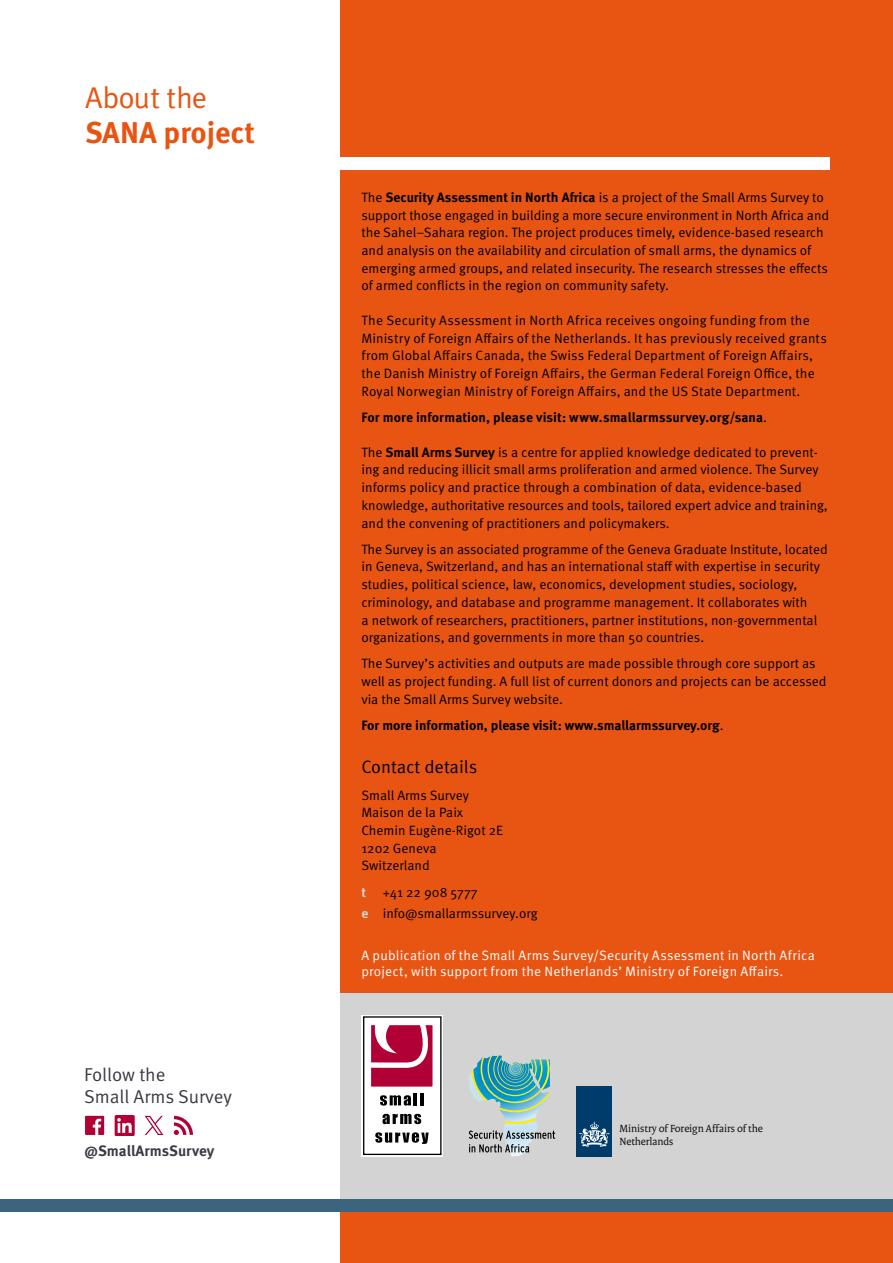
<style>
.page{position:relative;width:893px;height:1263px;background:#fff}
.page>*{position:absolute;margin:0;border:0;box-sizing:border-box;transform-origin:0 0}
.t1{font:700 30px "Meta Pro";color:#e85412}
.t2{font:30px "Meta Pro Norm";letter-spacing:-.025em;color:#e85412}
.t3{font:18.6px/22.5px "Meta Pro Norm";color:#3a3b43}
.t4{font:18px "Meta Pro Norm";color:#000}
.t5{font:700 15px "Meta Pro";color:#3a3b43}
.t6{font:13.5px/17.7px "Meta Pro Norm";color:#000}
.t7{font:13.5px/16.5px "Meta Pro Norm";letter-spacing:.015em;color:#fff}
.t8{font:700 13.5px "Meta Pro";letter-spacing:.005em;color:#000}
.t9{font:9.75px/12.6px "Rijksoverheid Serif";letter-spacing:-.005em;color:#111211}
.s1{font-family:"Meta Pro";font-weight:700}
.s2{font-family:"Meta Pro Norm";font-weight:400}
.s3{font-family:"Meta Pro";font-weight:700;color:#d2d3d2}
</style>
<div class="page">
<div style="left:340px;top:0;width:553px;height:1263px;background:#e85412"></div>
<div style="left:340px;top:993px;width:553px;height:206px;background:#d2d3d2"></div>
<div style="left:0;top:1199px;width:893px;height:13px;background:#3d647d"></div>
<div style="left:340px;top:158px;width:489px;height:12px;background:#fff"></div>
<div style="left:361px;top:1015px;width:82px;height:142px;background:#fff"></div>
<div style="left:363px;top:1016px;width:79px;height:139px;border:1px solid #000"></div>
<div style="left:370px;top:1024px;width:64px;height:64px;background:#b10035;border:1px solid #fff"></div>
<svg style="left:370px;top:1024px;width:64px;height:46px"></svg>
<svg style="left:380px;top:1093px;width:43px;height:12px"></svg>
<svg style="left:383px;top:1114px;width:38px;height:10px"></svg>
<svg style="left:375px;top:1132px;width:54px;height:12px"></svg>
<img style="left:468px;top:1073px;width:3px;height:19px">
<img style="left:474px;top:1112px;width:65px;height:44px">
<svg style="left:471px;top:1055px;width:79px;height:57px"></svg>
<svg style="left:469px;top:1130px;width:86px;height:22px"></svg>
<div style="left:577px;top:1086px;width:35px;height:71px;background:#003c6b"></div>
<svg style="left:579px;top:1121px;width:30px;height:26px"></svg>
<img style="left:114px;top:1116px;width:21px;height:19px">
<svg style="left:145px;top:1116px;width:18px;height:19px"></svg>
<svg style="left:85px;top:1116px;width:19px;height:19px"></svg>
<svg style="left:174px;top:1116px;width:19px;height:19px"></svg>
<h1 class="t2" style="left:85px;top:75px;width:123px">About the</h1>
<h1 class="t1" style="left:85px;top:109px;width:172px">SANA project</h1>
<h2 class="t3" style="left:84px;top:1062px;width:150px">Follow the<br>Small Arms Survey</h2>
<p class="t5" style="left:84px;top:1139px;width:131px">@SmallArmsSurvey</p>
<p class="t6" style="left:361px;top:187px;width:469px">The <span class="s1">Security Assessment in North Africa</span> is a project of the Small Arms Survey to support those engaged in building a more secure environment in North Africa and the Sahel–Sahara region. The project produces timely, evidence-based research and analysis on the availability and circulation of small arms, the dynamics of emerging armed groups, and related insecurity. The research stresses the effects of armed conflicts in the region on community safety.</p>
<p class="t6" style="left:361px;top:311px;width:467px">The Security Assessment in North Africa receives ongoing funding from the Ministry of Foreign Affairs of the Netherlands. It has previously received grants from Global Affairs Canada, the Swiss Federal Department of Foreign Affairs, the Danish Ministry of Foreign Affairs, the German Federal Foreign Office, the Royal Norwegian Ministry of Foreign Affairs, and the US State Department.</p>
<p class="t8" style="left:361px;top:407px;width:407px">For more information, please visit: www.smallarmssurvey.org/sana<span class="s2">.</span></p>
<p class="t6" style="left:361px;top:442px;width:468px">The <span class="s1">Small Arms Survey</span> is a centre for applied knowledge dedicated to prevent&shy;ing and reducing illicit small arms proliferation and armed violence. The Survey informs policy and practice through a combination of data, evidence-based knowledge, authoritative resources and tools, tailored expert advice and training, and the convening of practitioners and policymakers.</p>
<p class="t6" style="left:361px;top:539px;width:468px">The Survey is an associated programme of the Geneva Graduate Institute, located in Geneva, Switzerland, and has an international staff with expertise in security studies, political science, law, economics, development studies, sociology, criminology, and database and programme management. It collaborates with<br>a network of researchers, practitioners, partner institutions, non-governmental organizations, and governments in more than 50 countries.</p>
<p class="t6" style="left:361px;top:654px;width:467px">The Survey’s activities and outputs are made possible through core support as well as project funding. A full list of current donors and projects can be accessed via the Small Arms Survey website.</p>
<p class="t8" style="left:361px;top:715px;width:364px">For more information, please visit: www.smallarmssurvey.org<span class="s2">.</span></p>
<h3 class="t4" style="left:361px;top:753px;width:117px">Contact details</h3>
<p class="t6" style="left:361px;top:785px;width:143px">Small Arms Survey<br>Maison de la Paix<br>Chemin Eugène-Rigot 2E<br>1202 Geneva<br>Switzerland</p>
<p class="t6" style="left:361px;top:880px;width:178px;line-height:21.9px"><span class="s3">t</span> +41 22 908 5777<br><span class="s3">e</span> info@smallarmssurvey.org</p>
<p class="t7" style="left:361px;top:946px;width:455px">A publication of the Small Arms Survey/Security Assessment in North Africa project, with support from the Netherlands’ Ministry of Foreign Affairs.</p>
<p class="t9" style="left:619px;top:1122px;width:145px">Ministry of Foreign Affairs of the<br>Netherlands</p>
</div>
